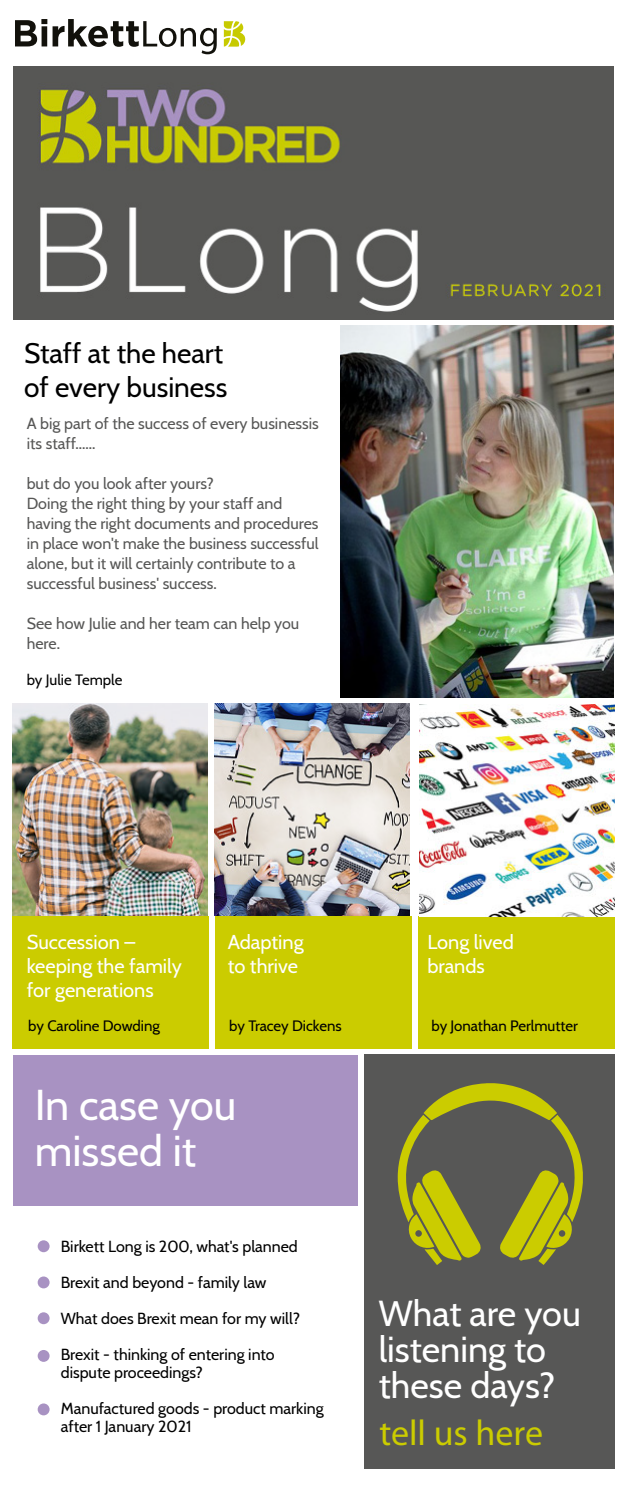
<style>
.page{position:relative;width:628px;height:1493px;background:#fff}
.page>*{position:absolute;margin:0;border:0;box-sizing:border-box;transform-origin:0 0}
.t1{font:43px/46px "Cabin";color:#fff}
.t2{font:36px/36px "Cabin";color:#fff}
.t3{font:36px "Myriad Pro";color:#cbcc00}
.t4{font:28px/33.6px "Cabin";color:#000}
.t5{font:20px/24px "Cabin";color:#fff}
.t6{font:16px/20px "Cabin";color:#575756}
.t7{font:16px/18px "Cabin";color:#000}
.t8{font:15px "Cabin";color:#000}
</style>
<div class="page">
<svg style="left:15px;top:19px;width:32px;height:27px"></svg>
<svg style="left:53px;top:19px;width:164px;height:35px"></svg>
<svg style="left:224px;top:21px;width:21px;height:26px"></svg>
<div style="left:12px;top:916px;width:196px;height:132px;background:#cbcc00"></div>
<div style="left:215px;top:916px;width:196px;height:132px;background:#cbcc00"></div>
<div style="left:418px;top:916px;width:196px;height:132px;background:#cbcc00"></div>
<div style="left:14px;top:1055px;width:344px;height:151px;background:#a892c2"></div>
<div style="left:38px;top:1240px;width:12px;height:12px;background:#a892c2;border-radius:50%"></div>
<div style="left:38px;top:1276px;width:12px;height:12px;background:#a892c2;border-radius:50%"></div>
<div style="left:38px;top:1312px;width:12px;height:12px;background:#a892c2;border-radius:50%"></div>
<div style="left:38px;top:1350px;width:12px;height:12px;background:#a892c2;border-radius:50%"></div>
<div style="left:38px;top:1403px;width:12px;height:12px;background:#a892c2;border-radius:50%"></div>
<div style="left:364px;top:1054px;width:250px;height:415px;background:#575756"></div>
<img style="left:13px;top:66px;width:600px;height:253px">
<svg style="left:397px;top:1083px;width:185px;height:182px"></svg>
<img style="left:341px;top:326px;width:272px;height:372px">
<img style="left:12px;top:704px;width:195px;height:212px">
<img style="left:215px;top:704px;width:195px;height:212px">
<img style="left:419px;top:705px;width:195px;height:212px">
<h3 class="t4" style="left:24px;top:335px;width:205px">Staff at the heart of every business</h3>
<p class="t6" style="left:27px;top:413px;width:293px">A big part of the success of every businessis its staff......</p>
<p class="t6" style="left:27px;top:473px;width:293px">but do you look after yours?<br>Doing the right thing by your staff and having the right documents and procedures in place won't make the business successful alone, but it will certainly contribute to a successful business' success.</p>
<p class="t6" style="left:27px;top:613px;width:274px">See how Julie and her team can help you here.</p>
<p class="t8" style="left:27px;top:668px;width:97px">by Julie Temple</p>
<p class="t5" style="left:27px;top:929px;width:156px">Succession – keeping the family for generations</p>
<p class="t5" style="left:228px;top:929px;width:77px">Adapting to thrive</p>
<p class="t5" style="left:427px;top:929px;width:88px">Long lived brands</p>
<p class="t8" style="left:28px;top:1014px;width:133px">by Caroline Dowding</p>
<p class="t8" style="left:229px;top:1014px;width:114px">by Tracey Dickens</p>
<p class="t8" style="left:431px;top:1014px;width:148px">by Jonathan Perlmutter</p>
<h1 class="t1" style="left:35px;top:1079px;width:203px">In case you missed it</h1>
<p class="t7" style="left:61px;top:1236px;width:238px">Birkett Long is 200, what's planned</p>
<p class="t7" style="left:61px;top:1272px;width:207px">Brexit and beyond - family law</p>
<p class="t7" style="left:61px;top:1308px;width:241px">What does Brexit mean for my will?</p>
<p class="t7" style="left:61px;top:1344px;width:215px">Brexit - thinking of entering into dispute proceedings?</p>
<p class="t7" style="left:61px;top:1398px;width:264px">Manufactured goods - product marking after 1 January 2021</p>
<h2 class="t2" style="left:379px;top:1293px;width:203px">What are you listening to these days?</h2>
<h2 class="t3" style="left:379px;top:1411px;width:165px">tell us here</h2>
</div>
